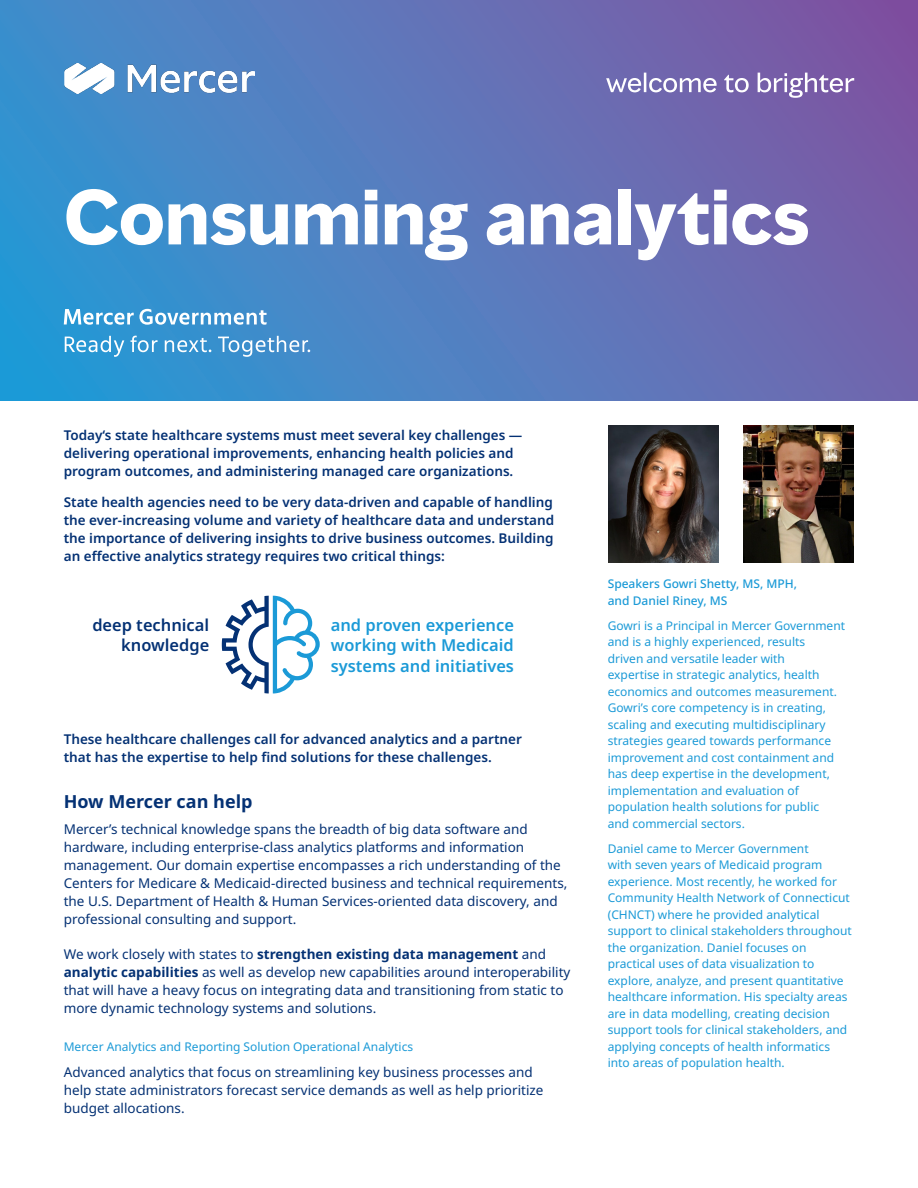
<style>
.page{position:relative;width:918px;height:1188px;background:#fff}
.page>*{position:absolute;margin:0;border:0;box-sizing:border-box;transform-origin:0 0}
.t1{font:700 72px "MMC Display";color:#fff}
.t2{font:700 18px "Noto Sans";color:#043174}
.t3{font:600 16.5px/20.5px "Noto Sans";color:#1b9ad7;text-align:justify}
.t4{font:600 16.5px/20.5px "Noto Sans";color:#043174;text-align:right}
.t5{font:13.5px/18px "Noto Sans";color:#043174}
.t6{font:600 13.5px/18px "Noto Sans";color:#043174}
.t7{font:12px/16.5px "Noto Sans";color:#1b9ad7}
.t8{font:500 12px/16.5px "Noto Sans";color:#1b9ad7}
.s1{font-weight:700}
</style>
<div class="page">
<svg style="left:0;top:0;width:918px;height:400px;background:#5878bb"></svg>
<img style="left:65px;top:64px;width:190px;height:30px">
<svg style="left:606px;top:73px;width:248px;height:25px"></svg>
<img style="left:608px;top:426px;width:110px;height:137px">
<img style="left:744px;top:426px;width:109px;height:137px">
<svg style="left:222px;top:596px;width:98px;height:98px"></svg>
<svg style="left:64px;top:309px;width:203px;height:16px"></svg>
<svg style="left:65px;top:336px;width:59px;height:21px"></svg>
<svg style="left:131px;top:336px;width:27px;height:16px"></svg>
<svg style="left:165px;top:338px;width:46px;height:14px"></svg>
<svg style="left:218px;top:336px;width:92px;height:21px;background:#67a5d6"></svg>
<h1 class="t1" style="left:64px;top:170px;width:747px">Consuming analytics</h1>
<p class="t6" style="left:64px;top:427px;width:460px">Today‘s state healthcare systems must meet several key challenges — delivering operational improvements, enhancing health policies and program outcomes, and administering managed care organizations.</p>
<p class="t6" style="left:64px;top:493px;width:492px;text-align:justify">State health agencies need to be very data-driven and capable of handling the ever-increasing volume and variety of healthcare data and understand the importance of delivering insights to drive business outcomes. Building an effective analytics strategy requires two critical things:</p>
<h3 class="t4" style="left:92px;top:615px;width:118px">deep technical knowledge</h3>
<h3 class="t3" style="left:331px;top:615px;width:185px">and proven experience working with Medicaid systems and initiatives</h3>
<p class="t6" style="left:64px;top:731px;width:460px">These healthcare challenges call for advanced analytics and a partner that has the expertise to help find solutions for these challenges.</p>
<h2 class="t2" style="left:64px;top:788px;width:190px">How Mercer can help</h2>
<p class="t5" style="left:64px;top:820px;width:505px">Mercer’s technical knowledge spans the breadth of big data software and hardware, including enterprise-class analytics platforms and information management. Our domain expertise encompasses a rich understanding of the Centers for Medicare &amp; Medicaid-directed business and technical requirements, the U.S. Department of Health &amp; Human Services-oriented data discovery, and professional consulting and support.</p>
<p class="t5" style="left:64px;top:945px;width:508px">We work closely with states to <span class="s1">strengthen existing data management</span> and <span class="s1">analytic capabilities</span> as well as develop new capabilities around interoperability that will have a heavy focus on integrating data and transitioning from static to more dynamic technology systems and solutions.</p>
<p class="t7" style="left:64px;top:1039px;width:351px">Mercer Analytics and Reporting Solution Operational Analytics</p>
<p class="t5" style="left:64px;top:1064px;width:481px">Advanced analytics that focus on streamlining key business processes and help state administrators forecast service demands as well as help prioritize budget allocations.</p>
<p class="t8" style="left:608px;top:576px;width:191px">Speakers Gowri Shetty, MS, MPH, and Daniel Riney, MS</p>
<p class="t7" style="left:608px;top:618px;width:239px">Gowri is a Principal in Mercer Government and is a highly experienced, results<br>driven and versatile leader with<br>expertise in strategic analytics, health economics and outcomes measurement.<br>Gowri’s core competency is in creating, scaling and executing multidisciplinary strategies geared towards performance improvement and cost containment and has deep expertise in the development, implementation and evaluation of population health solutions for public<br>and commercial sectors.</p>
<p class="t7" style="left:608px;top:841px;width:246px">Daniel came to Mercer Government<br>with seven years of Medicaid program experience. Most recently, he worked for Community Health Network of Connecticut (CHNCT) where he provided analytical support to clinical stakeholders throughout the organization. Daniel focuses on practical uses of data visualization to explore, analyze, and present quantitative healthcare information. His specialty areas are in data modelling, creating decision support tools for clinical stakeholders, and applying concepts of health informatics into areas of population health.</p>
</div>
